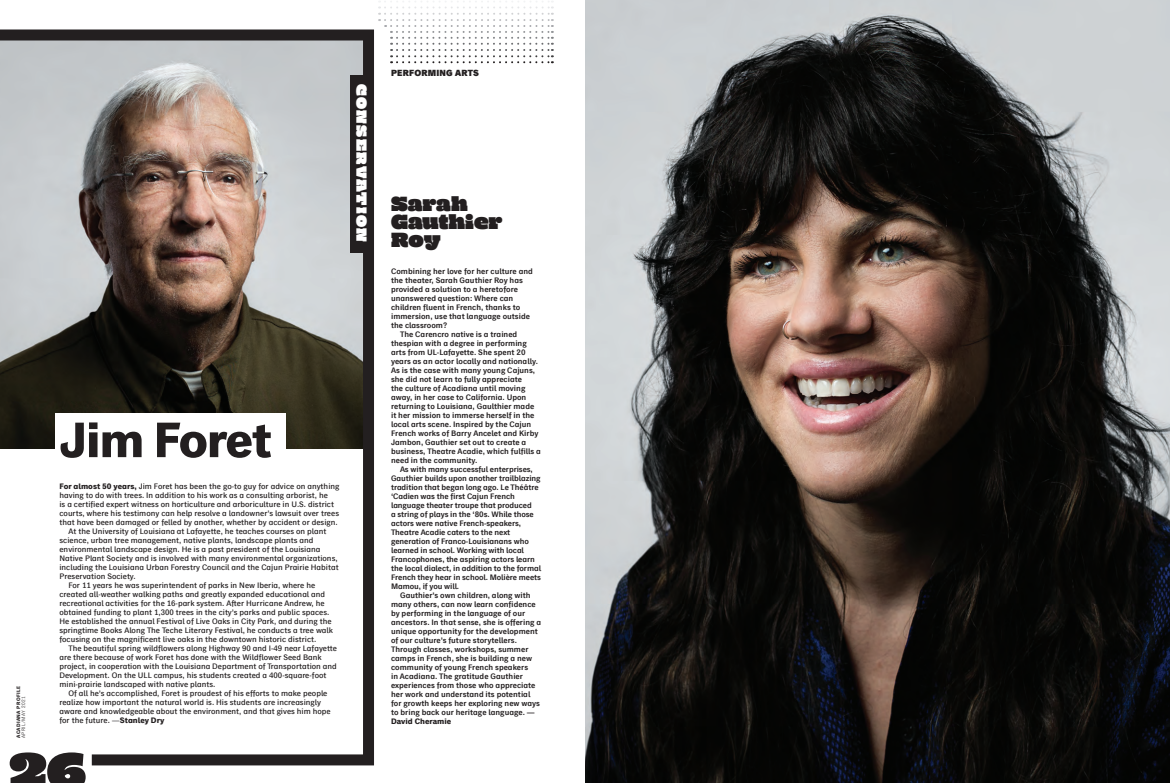
<style>
.page{position:relative;width:1170px;height:783px;background:#fff}
.page>*{position:absolute;margin:0;border:0;box-sizing:border-box;transform-origin:0 0}
.t1{font:52.6px "Mighty Slab One";color:#231f20}
.t2{font:700 50.1px "Classic Grotesque Pro";letter-spacing:-.03em;color:#231f20}
.t3{font:21px/18px "Mighty Slab One";color:#231f20}
.t4{font:15px "Mighty Slab One";letter-spacing:.09em;color:#fff}
.t5{font:800 9px "Classic Grotesque Pro";letter-spacing:.02em;color:#231f20}
.t6{font:500 8px "Classic Grotesque Pro";color:#231f20}
.t7{font:600 8px "Classic Grotesque Pro";color:#231f20}
.t8{font:700 8px "Classic Grotesque Pro";color:#231f20}
.t9{font:700 5px/5px "Classic Grotesque Pro";letter-spacing:.07em;color:#231f20}
.s1{font-weight:400}
.s2{font-weight:700}
</style>
<div class="page">
<img style="left:585px;top:0;width:585px;height:783px">
<svg style="left:379px;top:1px;width:174px;height:62px"></svg>
<svg style="left:0;top:24px;width:380px;height:742px"></svg>
<p class="t4" style="left:372px;top:84px;width:159px;rotate:90deg">CONSERVATION</p>
<p class="t9" style="left:16px;top:738px;width:53px;rotate:-90deg">ACADIANA PROFILE<br><span class="s1">APRIL/MAY 2021</span></p>
<p class="t2" style="left:59px;top:408px;width:214px">Jim Foret</p>
<p class="t6" style="left:59px;top:481px;width:282px"><span class="s2">For almost 50 years,</span> Jim Foret has been the go-to guy for advice on anything</p>
<p class="t6" style="left:59px;top:490px;width:270px">having to do with trees. In addition to his work as a consulting arborist, he</p>
<p class="t6" style="left:59px;top:499px;width:276px">is a certified expert witness on horticulture and arboriculture in U.S. district</p>
<p class="t6" style="left:59px;top:508px;width:281px">courts, where his testimony can help resolve a landowner’s lawsuit over trees</p>
<p class="t6" style="left:59px;top:517px;width:280px">that have been damaged or felled by another, whether by accident or design.</p>
<p class="t6" style="left:68px;top:526px;width:260px">At the University of Louisiana at Lafayette, he teaches courses on plant</p>
<p class="t6" style="left:59px;top:535px;width:256px">science, urban tree management, native plants, landscape plants and</p>
<p class="t6" style="left:59px;top:544px;width:262px">environmental landscape design. He is a past president of the Louisiana</p>
<p class="t6" style="left:59px;top:553px;width:280px">Native Plant Society and is involved with many environmental organizations,</p>
<p class="t6" style="left:59px;top:562px;width:281px">including the Louisiana Urban Forestry Council and the Cajun Prairie Habitat</p>
<p class="t6" style="left:59px;top:571px;width:78px">Preservation Society.</p>
<p class="t6" style="left:68px;top:580px;width:248px">For 11 years he was superintendent of parks in New Iberia, where he</p>
<p class="t6" style="left:59px;top:589px;width:267px">created all-weather walking paths and greatly expanded educational and</p>
<p class="t6" style="left:59px;top:598px;width:267px">recreational activities for the 16-park system. After Hurricane Andrew, he</p>
<p class="t6" style="left:59px;top:607px;width:272px">obtained funding to plant 1,300 trees in the city’s parks and public spaces.</p>
<p class="t6" style="left:59px;top:616px;width:274px">He established the annual Festival of Live Oaks in City Park, and during the</p>
<p class="t6" style="left:59px;top:625px;width:275px">springtime Books Along The Teche Literary Festival, he conducts a tree walk</p>
<p class="t6" style="left:59px;top:634px;width:258px">focusing on the magnificent live oaks in the downtown historic district.</p>
<p class="t6" style="left:68px;top:643px;width:270px">The beautiful spring wildflowers along Highway 90 and I-49 near Lafayette</p>
<p class="t6" style="left:59px;top:652px;width:264px">are there because of work Foret has done with the Wildflower Seed Bank</p>
<p class="t6" style="left:59px;top:661px;width:279px">project, in cooperation with the Louisiana Department of Transportation and</p>
<p class="t6" style="left:59px;top:670px;width:269px">Development. On the ULL campus, his students created a 400-square-foot</p>
<p class="t6" style="left:59px;top:679px;width:157px">mini-prairie landscaped with native plants.</p>
<p class="t6" style="left:68px;top:688px;width:261px">Of all he’s accomplished, Foret is proudest of his efforts to make people</p>
<p class="t6" style="left:59px;top:697px;width:263px">realize how important the natural world is. His students are increasingly</p>
<p class="t6" style="left:59px;top:706px;width:273px">aware and knowledgeable about the environment, and that gives him hope</p>
<p class="t6" style="left:59px;top:715px;width:106px">for the future. —<span class="s2">Stanley Dry</span></p>
<p class="t1" style="left:9px;top:733px;width:78px">26</p>
<p class="t5" style="left:391px;top:67px;width:89px">PERFORMING ARTS</p>
<p class="t3" style="left:391px;top:193px;width:113px">Sarah<br>Gauthier<br>Roy</p>
<p class="t7" style="left:391px;top:266px;width:143px">Combining her love for her culture and</p>
<p class="t7" style="left:391px;top:275px;width:133px">the theater, Sarah Gauthier Roy has</p>
<p class="t7" style="left:391px;top:284px;width:129px">provided a solution to a heretofore</p>
<p class="t7" style="left:391px;top:293px;width:124px">unanswered question: Where can</p>
<p class="t7" style="left:391px;top:302px;width:131px">children fluent in French, thanks to</p>
<p class="t7" style="left:391px;top:311px;width:140px">immersion, use that language outside</p>
<p class="t7" style="left:391px;top:320px;width:58px">the classroom?</p>
<p class="t7" style="left:400px;top:329px;width:119px">The Carencro native is a trained</p>
<p class="t7" style="left:391px;top:338px;width:137px">thespian with a degree in performing</p>
<p class="t7" style="left:391px;top:347px;width:136px">arts from UL-Lafayette. She spent 20</p>
<p class="t7" style="left:391px;top:356px;width:148px">years as an actor locally and nationally.</p>
<p class="t7" style="left:391px;top:365px;width:146px">As is the case with many young Cajuns,</p>
<p class="t7" style="left:391px;top:374px;width:133px">she did not learn to fully appreciate</p>
<p class="t7" style="left:391px;top:383px;width:136px">the culture of Acadiana until moving</p>
<p class="t7" style="left:391px;top:392px;width:137px">away, in her case to California. Upon</p>
<p class="t7" style="left:391px;top:401px;width:145px">returning to Louisiana, Gaulthier made</p>
<p class="t7" style="left:391px;top:410px;width:145px">it her mission to immerse herself in the</p>
<p class="t7" style="left:391px;top:419px;width:142px">local arts scene. Inspired by the Cajun</p>
<p class="t7" style="left:391px;top:428px;width:149px">French works of Barry Ancelet and Kirby</p>
<p class="t7" style="left:391px;top:437px;width:137px">Jambon, Gauthier set out to create a</p>
<p class="t7" style="left:391px;top:446px;width:151px">business, Theatre Acadie, which fulfills a</p>
<p class="t7" style="left:391px;top:455px;width:88px">need in the community.</p>
<p class="t7" style="left:400px;top:464px;width:134px">As with many successful enterprises,</p>
<p class="t7" style="left:391px;top:473px;width:151px">Gauthier builds upon another trailblazing</p>
<p class="t7" style="left:391px;top:482px;width:149px">tradition that began long ago. Le Théâtre</p>
<p class="t7" style="left:391px;top:491px;width:125px">‘Cadien was the first Cajun French</p>
<p class="t7" style="left:391px;top:500px;width:142px">language theater troupe that produced</p>
<p class="t7" style="left:391px;top:509px;width:144px">a string of plays in the ‘80s. While those</p>
<p class="t7" style="left:391px;top:518px;width:132px">actors were native French-speakers,</p>
<p class="t7" style="left:391px;top:527px;width:121px">Theatre Acadie caters to the next</p>
<p class="t7" style="left:391px;top:536px;width:139px">generation of Franco-Louisianans who</p>
<p class="t7" style="left:391px;top:545px;width:134px">learned in school. Working with local</p>
<p class="t7" style="left:391px;top:554px;width:145px">Francophones, the aspiring actors learn</p>
<p class="t7" style="left:391px;top:563px;width:151px">the local dialect, in addition to the formal</p>
<p class="t7" style="left:391px;top:572px;width:151px">French they hear in school. Molière meets</p>
<p class="t7" style="left:391px;top:581px;width:70px">Mamou, if you will.</p>
<p class="t7" style="left:400px;top:590px;width:132px">Gauthier’s own children, along with</p>
<p class="t7" style="left:391px;top:599px;width:146px">many others, can now learn confidence</p>
<p class="t7" style="left:391px;top:608px;width:136px">by performing in the language of our</p>
<p class="t7" style="left:391px;top:617px;width:151px">ancestors. In that sense, she is offering a</p>
<p class="t7" style="left:391px;top:626px;width:148px">unique opportunity for the development</p>
<p class="t7" style="left:391px;top:635px;width:127px">of our culture’s future storytellers.</p>
<p class="t7" style="left:391px;top:644px;width:139px">Through classes, workshops, summer</p>
<p class="t7" style="left:391px;top:653px;width:143px">camps in French, she is building a new</p>
<p class="t7" style="left:391px;top:662px;width:139px">community of young French speakers</p>
<p class="t7" style="left:391px;top:671px;width:133px">in Acadiana. The gratitude Gauthier</p>
<p class="t7" style="left:391px;top:680px;width:146px">experiences from those who appreciate</p>
<p class="t7" style="left:391px;top:689px;width:141px">her work and understand its potential</p>
<p class="t7" style="left:391px;top:698px;width:151px">for growth keeps her exploring new ways</p>
<p class="t7" style="left:391px;top:707px;width:145px">to bring back our heritage language. <span class="s2">—</span></p>
<p class="t8" style="left:391px;top:716px;width:62px">David Cheramie</p>
</div>
